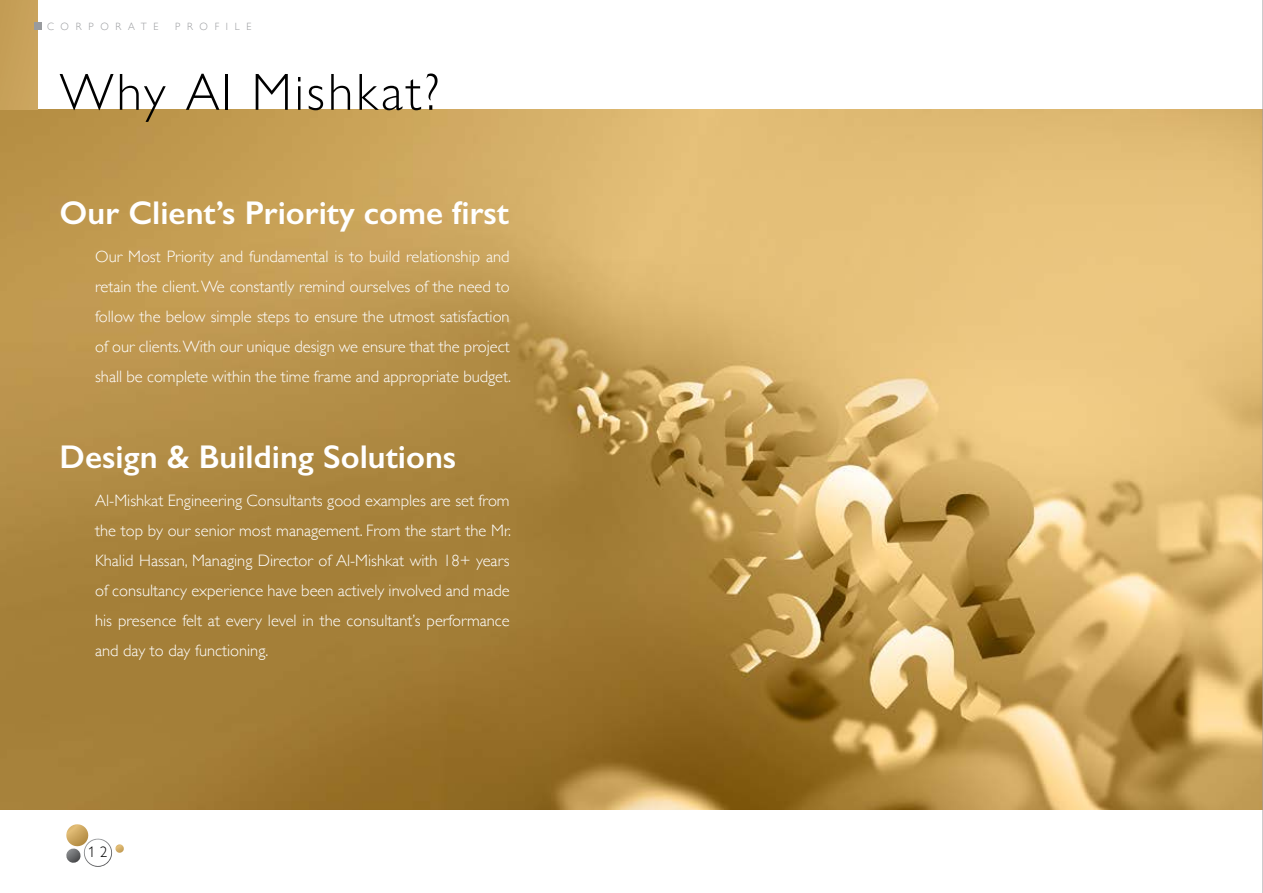
<style>
.page{position:relative;width:1263px;height:893px;background:#fff}
.page>*{position:absolute;margin:0;border:0;box-sizing:border-box;transform-origin:0 0}
.t1{font:300 52.5px "Gill Sans Nova";letter-spacing:.05em;color:#000}
.t2{font:600 33px "Gill Sans";color:#fff}
.t3{font:300 16.5px/30px "Gill Sans";color:#fff;text-align:justify}
.t4{font:300 15px "Gill Sans Nova";color:#000}
.t5{font:300 10.5px "Gill Sans Nova";letter-spacing:.64em;color:#999b9e}
</style>
<div class="page">
<img style="left:0;top:110px;width:1262px;height:700px">
<svg style="left:66px;top:824px;width:58px;height:43px"></svg>
<div style="left:0;top:0;width:38px;height:110px;background:#c8a15a"></div>
<div style="left:34px;top:22px;width:8px;height:8px;background:#999b9e"></div>
<hr style="left:1262px;top:0;width:1px;height:893px;background:#999b9e">
<p class="t5" style="left:47px;top:20px;width:113px">CORPORATE</p>
<p class="t5" style="left:175px;top:20px;width:78px">PROFILE</p>
<h1 class="t1" style="left:60px;top:60px;width:382px">Why Al Mishkat?</h1>
<h2 class="t2" style="left:60px;top:193px;width:451px">Our Client’s Priority come first</h2>
<p class="t3" style="left:95px;top:241px;width:417px">Our Most Priority and fundamental is to build relationship and retain the client. We constantly remind ourselves of the need to follow the below simple steps to ensure the utmost satisfaction of our clients. With our unique design we ensure that the project shall be complete within the time frame and appropriate budget.</p>
<h2 class="t2" style="left:60px;top:437px;width:398px">Design &amp; Building Solutions</h2>
<p class="t3" style="left:95px;top:485px;width:417px">Al-Mishkat Engineering Consultants good examples are set from the top by our senior most management. From the start the Mr.<br>Khalid Hassan, Managing Director of Al-Mishkat with 18+ years of consultancy experience have been actively involved and made his presence felt at every level in the consultant’s performance and day to day functioning.</p>
<p class="t4" style="left:88px;top:842px;width:21px">1 2</p>
</div>
